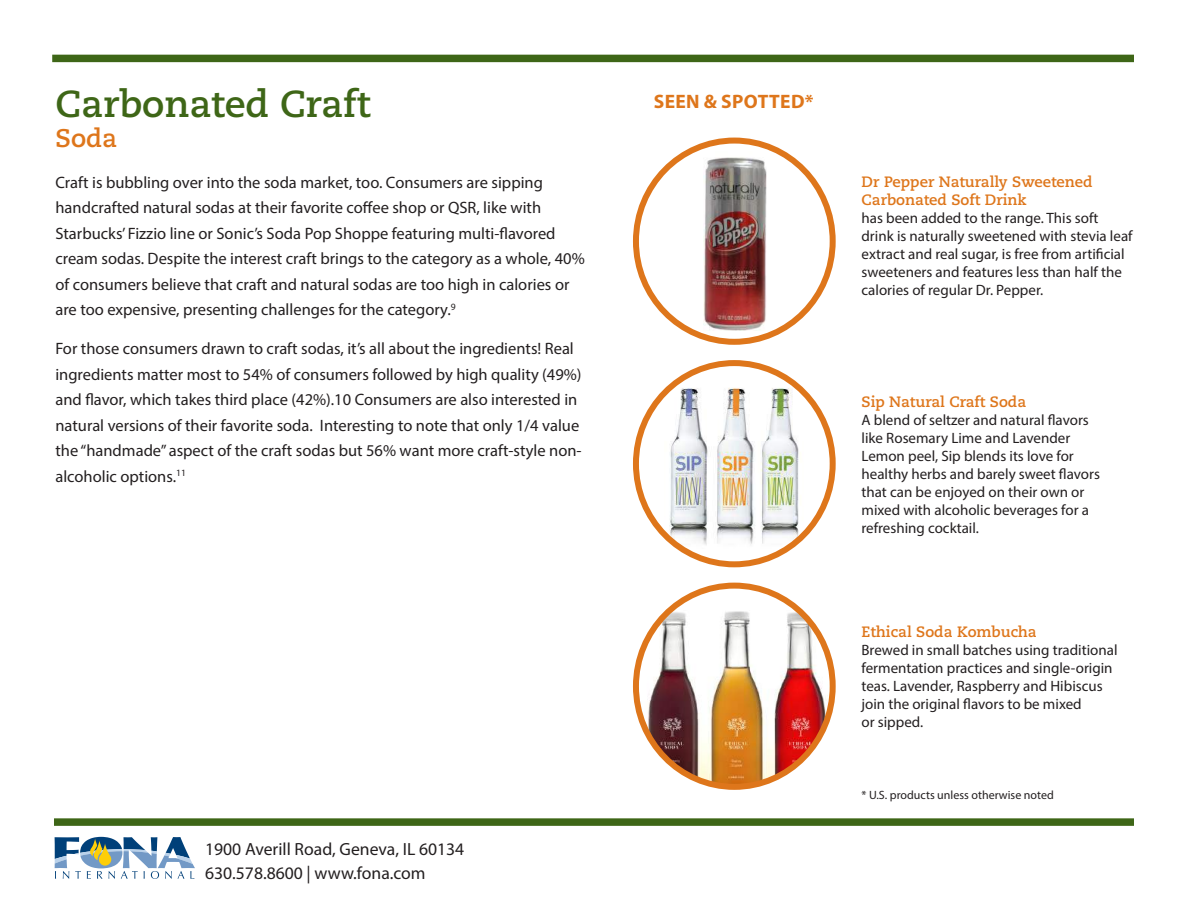
<style>
.page{position:relative;width:1188px;height:918px;background:#fff}
.page>*{position:absolute;margin:0;border:0;box-sizing:border-box;transform-origin:0 0}
.t1{font:700 37.5px "Caecilia LT Std";color:#3e6617}
.t2{font:700 25.5px "Caecilia LT Std";color:#de761b}
.t3{font:700 19.5px "Myriad Pro";letter-spacing:.02em;color:#de761b}
.t4{font:17.7px/24.3px "Myriad Pro";color:#231f20}
.t5{font:16.5px/25.5px "Myriad Pro";color:#231f20}
.t6{font:15px/18px "Myriad Pro";color:#231f20}
.t7{font:700 15px/18px "Caecilia LT Std";color:#de761b}
.t8{font:12px "Myriad Pro";color:#231f20}
</style>
<div class="page">
<div style="left:54px;top:818px;width:1080px;height:8px;background:#3e6617"></div>
<svg style="left:55px;top:837px;width:140px;height:42px"></svg>
<img style="left:704px;top:157px;width:62px;height:174px">
<div style="left:52px;top:55px;width:1082px;height:7px;background:#3e6617"></div>
<div style="left:633px;top:138px;width:203px;height:207px;border:6px solid #de761b;border-radius:50%"></div>
<img style="left:664px;top:388px;width:141px;height:161px">
<div style="left:633px;top:360px;width:203px;height:207px;border:6px solid #de761b;border-radius:50%"></div>
<img style="left:636px;top:593px;width:197px;height:194px">
<div style="left:633px;top:583px;width:203px;height:207px;border:6px solid #de761b;border-radius:50%"></div>
<h1 class="t1" style="left:55px;top:81px;width:316px">Carbonated Craft</h1>
<h2 class="t2" style="left:55px;top:123px;width:63px">Soda</h2>
<p class="t5" style="left:55px;top:169px;width:531px">Craft is bubbling over into the soda market, too. Consumers are sipping handcrafted natural sodas at their favorite coffee shop or QSR, like with Starbucks’ Fizzio line or Sonic’s Soda Pop Shoppe featuring multi-flavored cream sodas. Despite the interest craft brings to the category as a whole, 40% of consumers believe that craft and natural sodas are too high in calories or are too expensive, presenting challenges for the category.<sup>9</sup></p>
<p class="t5" style="left:55px;top:336px;width:528px">For those consumers drawn to craft sodas, it’s all about the ingredients! Real ingredients matter most to 54% of consumers followed by high quality (49%) and flavor, which takes third place (42%).10 Consumers are also interested in natural versions of their favorite soda. Interesting to note that only 1/4 value the “handmade” aspect of the craft sodas but 56% want more craft-style non&shy;alcoholic options.<sup>11</sup></p>
<p class="t4" style="left:205px;top:836px;width:261px">1900 Averill Road, Geneva, IL 60134<br>630.578.8600 | www.fona.com</p>
<p class="t3" style="left:654px;top:89px;width:161px">SEEN &amp; SPOTTED*</p>
<p class="t7" style="left:862px;top:173px;width:233px">Dr Pepper Naturally Sweetened<br>Carbonated Soft Drink</p>
<p class="t6" style="left:862px;top:209px;width:273px">has been added to the range. This soft drink is naturally sweetened with stevia leaf extract and real sugar, is free from artificial sweeteners and features less than half the calories of regular Dr. Pepper.</p>
<p class="t7" style="left:862px;top:393px;width:166px">Sip Natural Craft Soda</p>
<p class="t6" style="left:862px;top:411px;width:240px">A blend of seltzer and natural flavors like Rosemary Lime and Lavender Lemon peel, Sip blends its love for healthy herbs and barely sweet flavors that can be enjoyed on their own or mixed with alcoholic beverages for a refreshing cocktail.</p>
<p class="t7" style="left:862px;top:623px;width:177px">Ethical Soda Kombucha</p>
<p class="t6" style="left:862px;top:641px;width:258px">Brewed in small batches using traditional fermentation practices and single-origin teas. Lavender, Raspberry and Hibiscus join the original flavors to be mixed<br>or sipped.</p>
<p class="t8" style="left:862px;top:787px;width:194px">* U.S. products unless otherwise noted</p>
</div>
